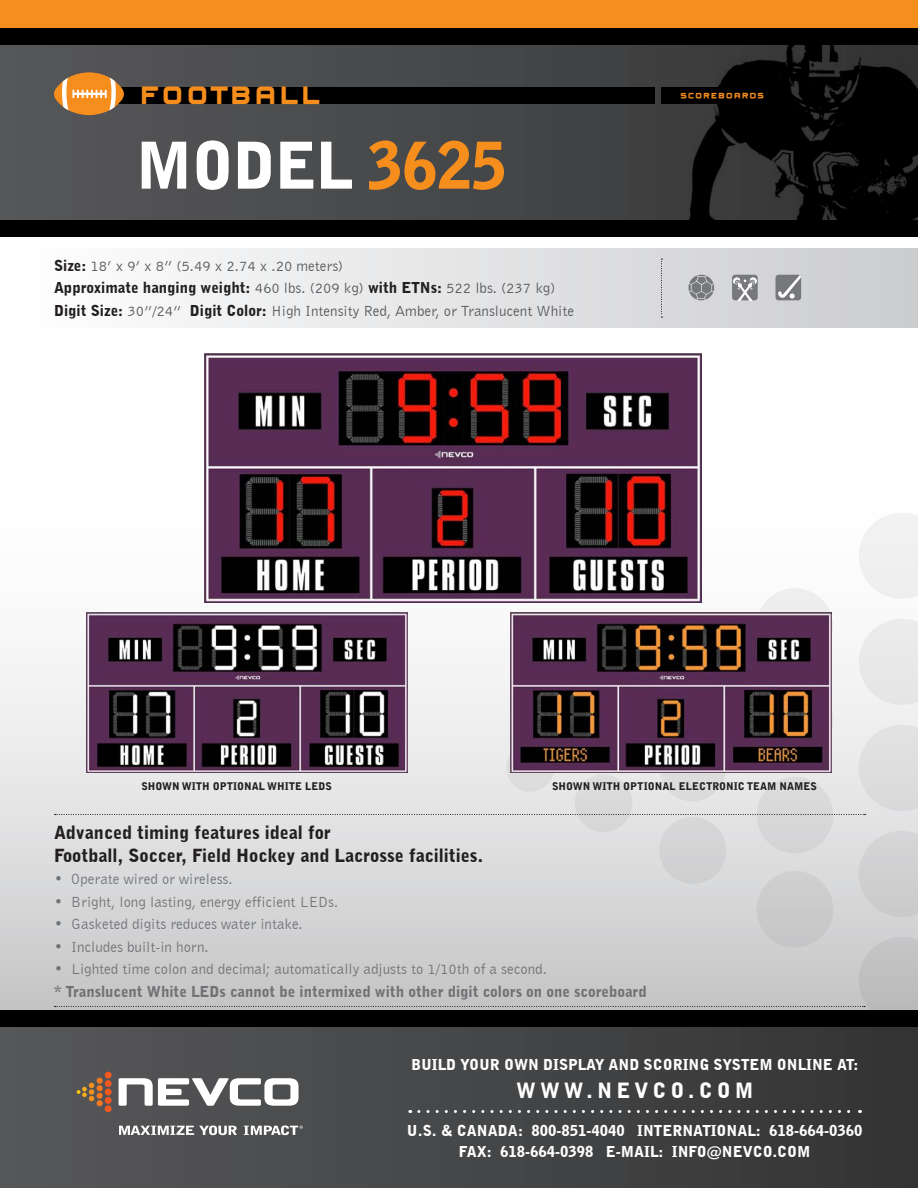
<style>
.page{position:relative;width:918px;height:1188px;background:#fff}
.page>*{position:absolute;margin:0;border:0;box-sizing:border-box;transform-origin:0 0}
.t1{font:900 64.2px "Bell Gothic BT";letter-spacing:-.02em;color:#fff}
.t2{font:45px "Mayo Dingbats One";color:#f68e1e}
.t3{font:900 21px "Bell Gothic BT";letter-spacing:.19em;color:#fff}
.Head_before_bullets{font:900 18px "Bell Gothic BT";color:#231f20}
.Bullets{font:15px "Bell Gothic BT";color:#717275}
.t4{font:900 15px/21px "Bell Gothic BT";color:#fff;text-align:center}
.Size_info{font:15px "Bell Gothic BT";color:#57585a}
.Bullets-2{font:900 15px "Bell Gothic BT";color:#717275}
.Size_info-2{font:900 15px "Bell Gothic BT";color:#231f20}
.t5{font:900 10.5px "Bell Gothic";color:#231f20}
.s1{color:#f68e1e}
.s2{font-weight:900;color:#231f20}
.s3{font-weight:400;color:#57585a}
</style>
<div class="page">
<div style="left:0;top:32px;width:918px;height:194px;background:#4b4c4d"></div>
<img style="left:659px;top:45px;width:259px;height:175px">
<div style="left:0;top:0;width:918px;height:33px;background:#f68e1e"></div>
<div style="left:0;top:28px;width:918px;height:17px;background:#000"></div>
<div style="left:0;top:220px;width:918px;height:17px;background:#000"></div>
<div style="left:0;top:482px;width:918px;height:534px;background:linear-gradient(to bottom,#fff,#c9cacb)"></div>
<svg style="left:859px;top:513px;width:59px;height:86px"></svg>
<svg style="left:859px;top:619px;width:59px;height:86px"></svg>
<svg style="left:859px;top:831px;width:59px;height:86px;background:#d1d1d2"></svg>
<div style="left:757px;top:588px;width:76px;height:77px;background:#ededee;border-radius:50%"></div>
<div style="left:757px;top:777px;width:76px;height:76px;background:#d6d6d7;border-radius:50%"></div>
<div style="left:757px;top:871px;width:76px;height:77px;background:#cacbcc;border-radius:50%"></div>
<div style="left:659px;top:817px;width:67px;height:67px;background:#d3d3d5;border-radius:50%"></div>
<div style="left:575px;top:774px;width:57px;height:58px;background:#d7d7d8;border-radius:50%"></div>
<div style="left:22px;top:248px;width:896px;height:80px;background:linear-gradient(to right,#fefefe,#cbccce)"></div>
<div style="left:661px;top:87px;width:122px;height:16px;background:#000"></div>
<div style="left:111px;top:87px;width:544px;height:16px;background:#000"></div>
<div style="left:0;top:1021px;width:918px;height:167px;background:linear-gradient(to right,#57585a,#343435)"></div>
<div style="left:0;top:1010px;width:918px;height:17px;background:#000"></div>
<svg style="left:419px;top:1110px;width:442px;height:3px"></svg>
<svg style="left:119px;top:1078px;width:180px;height:28px"></svg>
<div style="left:105px;top:1072px;width:7px;height:7px;background:#f15921;border-radius:50%"></div>
<div style="left:105px;top:1080px;width:7px;height:7px;background:#f15921;border-radius:50%"></div>
<div style="left:105px;top:1089px;width:7px;height:6px;background:#f15921;border-radius:50%"></div>
<div style="left:105px;top:1097px;width:7px;height:7px;background:#f15921;border-radius:50%"></div>
<div style="left:105px;top:1105px;width:7px;height:7px;background:#f15921;border-radius:50%"></div>
<svg style="left:77px;top:1078px;width:26px;height:28px"></svg>
<svg style="left:119px;top:1126px;width:118px;height:9px"></svg>
<svg style="left:244px;top:1125px;width:59px;height:10px"></svg>
<svg style="left:661px;top:259px;width:2px;height:59px"></svg>
<svg style="left:54px;top:72px;width:71px;height:43px"></svg>
<div style="left:732px;top:275px;width:26px;height:25px;background:#76787b;border-radius:3px"></div>
<svg style="left:733px;top:277px;width:24px;height:24px"></svg>
<div style="left:776px;top:275px;width:25px;height:25px;background:#76787b;border-radius:3px"></div>
<svg style="left:778px;top:275px;width:23px;height:24px"></svg>
<svg style="left:688px;top:275px;width:26px;height:25px"></svg>
<svg style="left:689px;top:276px;width:25px;height:24px"></svg>
<div style="left:55px;top:937px;width:863px;height:73px;background:#c9c9ca"></div>
<svg style="left:55px;top:725px;width:863px;height:90px;background:#e2e3e4"></svg>
<img style="left:204px;top:354px;width:498px;height:249px">
<img style="left:87px;top:612px;width:321px;height:161px">
<img style="left:510px;top:612px;width:321px;height:161px">
<svg style="left:142px;top:103px;width:16px;height:1px"></svg>
<svg style="left:233px;top:103px;width:17px;height:1px"></svg>
<svg style="left:257px;top:103px;width:17px;height:1px"></svg>
<p class="t2" style="left:160px;top:67px;width:163px">□□▼ ●●</p>
<p class="t1" style="left:135px;top:125px;width:372px">MODEL <span class="s1">3625</span></p>
<p class="Size_info" style="left:54px;top:256px;width:291px"><span class="s2">Size:</span> 18’ x 9’ x 8” (5.49 x 2.74 x .20 meters)</p>
<p class="Size_info-2" style="left:54px;top:278px;width:503px">Approximate hanging weight: <span class="s3">460 lbs. (209 kg)</span> with ETNs: <span class="s3">522 lbs. (237 kg)</span></p>
<p class="Size_info" style="left:54px;top:301px;width:522px"><span class="s2">Digit Size:</span> 30”/24” <span class="s2">Digit Color:</span> High Intensity Red, Amber, or Translucent White</p>
<p class="t5" style="left:141px;top:780px;width:192px">SHOWN WITH OPTIONAL WHITE LEDS</p>
<p class="t5" style="left:552px;top:780px;width:266px">SHOWN WITH OPTIONAL ELECTRONIC TEAM NAMES</p>
<p class="Head_before_bullets" style="left:54px;top:822px;width:279px">Advanced timing features ideal for</p>
<p class="Head_before_bullets" style="left:54px;top:844px;width:431px">Football, Soccer, Field Hockey and Lacrosse facilities.</p>
<p class="Bullets" style="left:54px;top:870px;width:180px">• Operate wired or wireless.</p>
<p class="Bullets" style="left:54px;top:893px;width:286px">• Bright, long lasting, energy efficient LEDs.</p>
<p class="Bullets" style="left:54px;top:915px;width:250px">• Gasketed digits reduces water intake.</p>
<p class="Bullets" style="left:54px;top:938px;width:156px">• Includes built-in horn.</p>
<p class="Bullets" style="left:54px;top:960px;width:494px">• Lighted time colon and decimal; automatically adjusts to 1/10th of a second.</p>
<p class="Bullets-2" style="left:54px;top:982px;width:594px">* Translucent White LEDs cannot be intermixed with other digit colors on one scoreboard</p>
<p class="t4" style="left:411px;top:1054px;width:449px">BUILD YOUR OWN DISPLAY AND SCORING SYSTEM ONLINE AT:</p>
<h3 class="t3" style="left:516px;top:1077px;width:239px">WWW.NEVCO.COM</h3>
<p class="t4" style="left:407px;top:1120px;width:457px">U.S. &amp; CANADA: 800-851-4040 INTERNATIONAL: 618-664-0360<br>FAX: 618-664-0398 E-MAIL: INFO@NEVCO.COM</p>
</div>
